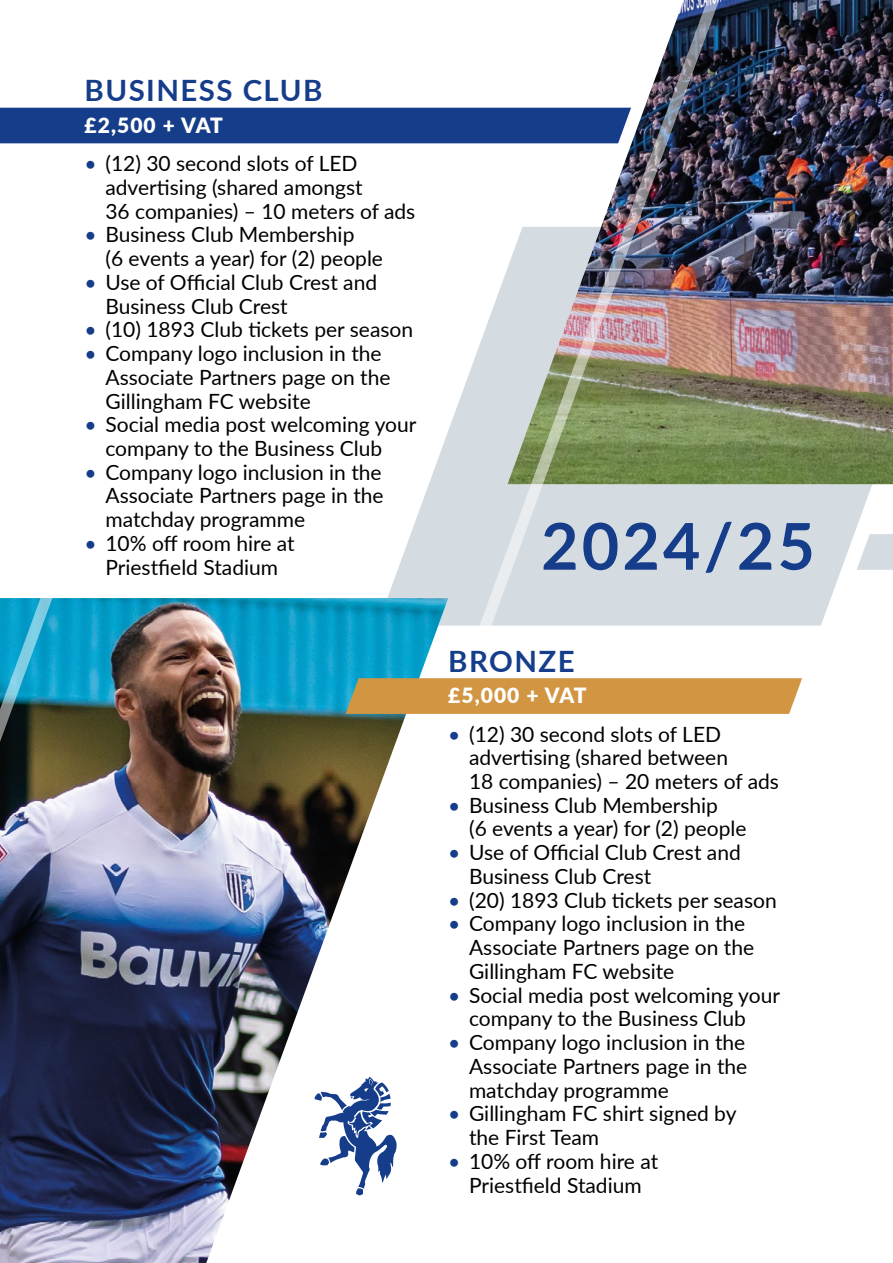
<style>
.page{position:relative;width:893px;height:1263px;background:#fff}
.page>*{position:absolute;margin:0;border:0;box-sizing:border-box;transform-origin:0 0}
.t1{font:700 29.4px "Lato";letter-spacing:.05em;color:#153d8a}
.t2{font:21px/23.7px "Lato";color:#000}
.t3{font:900 21px "Lato";letter-spacing:.02em;color:#fff}
.s1{color:#153d8a}
</style>
<div class="page">
<svg style="left:387px;top:361px;width:87px;height:265px;fill:#d4dce1"></svg>
<img style="left:474px;top:0;width:419px;height:626px">
<img style="left:87px;top:598px;width:361px;height:665px">
<div style="left:0;top:108px;width:631px;height:35px;background:#153d8a"></div>
<svg style="left:346px;top:678px;width:456px;height:36px;background:#cf9746"></svg>
<svg style="left:314px;top:1077px;width:83px;height:118px"></svg>
<svg style="left:857px;top:534px;width:36px;height:36px"></svg>
<img style="left:0;top:598px;width:87px;height:665px">
<svg style="left:544px;top:522px;width:267px;height:51px;background:#92a5c3"></svg>
<h1 class="t1" style="left:85px;top:69px;width:239px">BUSINESS CLUB</h1>
<p class="t3" style="left:85px;top:109px;width:140px">£2,500 + VAT</p>
<p class="t2" style="left:105px;top:151px;width:311px;text-indent:-21px"><span class="s1">•</span> (12) 30 second slots of LED advertising (shared amongst<br>36 companies) – 10 meters of ads</p>
<p class="t2" style="left:105px;top:222px;width:279px;text-indent:-21px"><span class="s1">•</span> Business Club Membership<br>(6 events a year) for (2) people</p>
<p class="t2" style="left:105px;top:269px;width:273px;text-indent:-21px"><span class="s1">•</span> Use of Official Club Crest and<br>Business Club Crest</p>
<p class="t2" style="left:85px;top:317px;width:330px"><span class="s1">•</span> (10) 1893 Club tickets per season</p>
<p class="t2" style="left:105px;top:341px;width:287px;text-indent:-21px"><span class="s1">•</span> Company logo inclusion in the<br>Associate Partners page on the<br>Gillingham FC website</p>
<p class="t2" style="left:105px;top:412px;width:312px;text-indent:-21px"><span class="s1">•</span> Social media post welcoming your company to the Business Club</p>
<p class="t2" style="left:105px;top:459px;width:280px;text-align:justify;text-indent:-21px"><span class="s1">•</span> Company logo inclusion in the Associate Partners page in the matchday programme</p>
<p class="t2" style="left:85px;top:531px;width:211px;text-align:center"><span class="s1">•</span> 10% off room hire at<br>Priestfield Stadium</p>
<h1 class="t1" style="left:448px;top:639px;width:128px">BRONZE</h1>
<p class="t3" style="left:448px;top:680px;width:140px">£5,000 + VAT</p>
<p class="t2" style="left:469px;top:721px;width:311px;text-indent:-21px"><span class="s1">•</span> (12) 30 second slots of LED advertising (shared between<br>18 companies) – 20 meters of ads</p>
<p class="t2" style="left:469px;top:792px;width:279px;text-indent:-21px"><span class="s1">•</span> Business Club Membership<br>(6 events a year) for (2) people</p>
<p class="t2" style="left:469px;top:840px;width:273px;text-indent:-21px"><span class="s1">•</span> Use of Official Club Crest and<br>Business Club Crest</p>
<p class="t2" style="left:448px;top:887px;width:330px"><span class="s1">•</span> (20) 1893 Club tickets per season</p>
<p class="t2" style="left:469px;top:911px;width:287px;text-indent:-21px"><span class="s1">•</span> Company logo inclusion in the<br>Associate Partners page on the<br>Gillingham FC website</p>
<p class="t2" style="left:469px;top:982px;width:312px;text-indent:-21px"><span class="s1">•</span> Social media post welcoming your company to the Business Club</p>
<p class="t2" style="left:469px;top:1030px;width:280px;text-align:justify;text-indent:-21px"><span class="s1">•</span> Company logo inclusion in the Associate Partners page in the matchday programme</p>
<p class="t2" style="left:469px;top:1101px;width:269px;text-indent:-21px"><span class="s1">•</span> Gillingham FC shirt signed by the First Team</p>
<p class="t2" style="left:448px;top:1148px;width:211px;line-height:24.2px;text-align:center"><span class="s1">•</span> 10% off room hire at<br>Priestfield Stadium</p>
</div>
